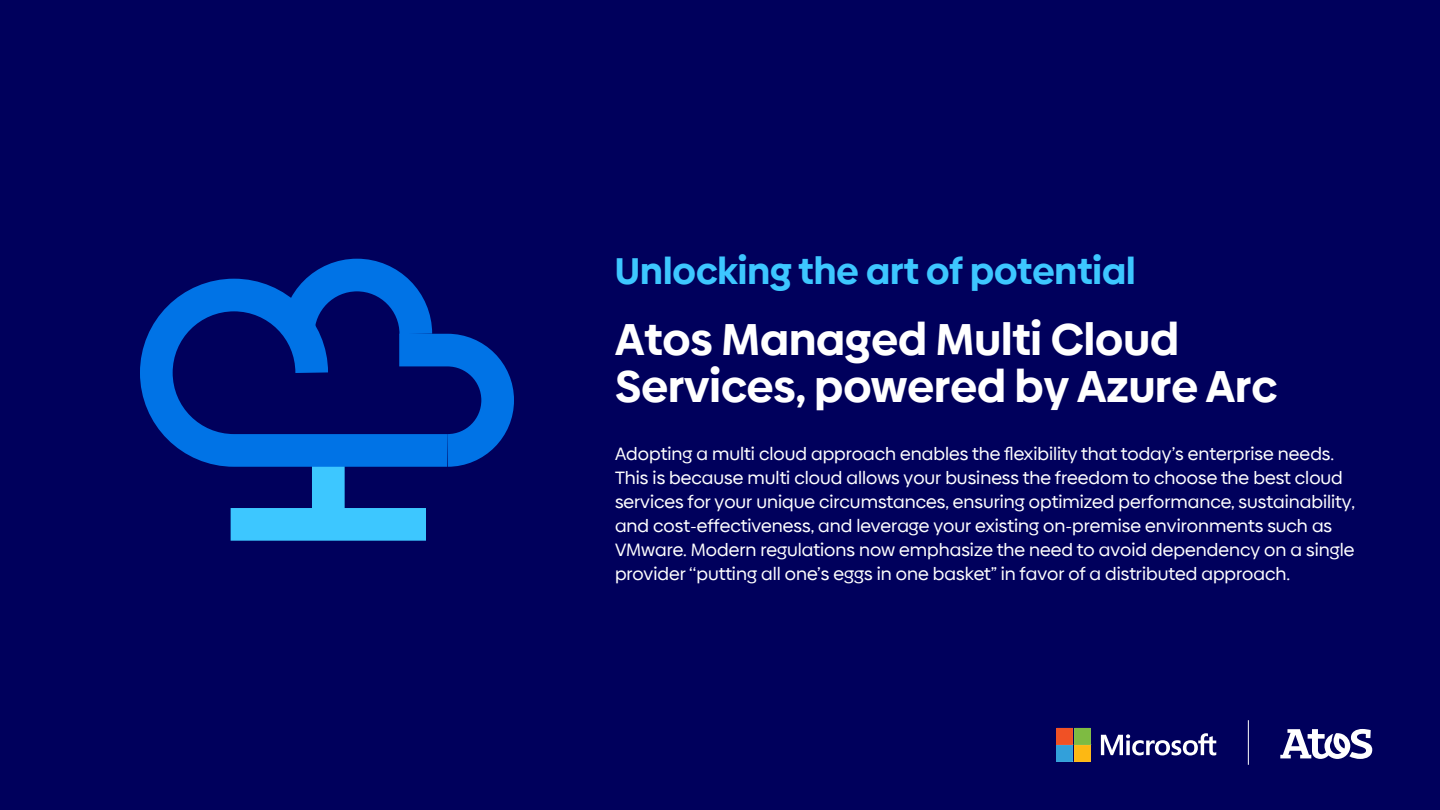
<style>
.page{position:relative;width:1440px;height:810px;background:#00005c}
.page>*{position:absolute;margin:0;border:0;box-sizing:border-box;transform-origin:0 0}
.t1{font:700 45px/47.4px "Biennale";color:#fff}
.t2{font:700 37.5px "Biennale";color:#3dc7ff}
.t3{font:18px/24px "Biennale";color:#fff}
</style>
<div class="page">
<svg style="left:1280px;top:729px;width:92px;height:30px"></svg>
<svg style="left:1101px;top:733px;width:115px;height:22px"></svg>
<svg style="left:1057px;top:728px;width:34px;height:34px"></svg>
<hr style="left:1248px;top:720px;width:1px;height:45px;background:#fff">
<div style="left:231px;top:508px;width:195px;height:33px;background:#3dc7ff"></div>
<div style="left:312px;top:446px;width:33px;height:90px;background:#3dc7ff"></div>
<svg style="left:335px;top:258px;width:179px;height:200px"></svg>
<svg style="left:140px;top:262px;width:340px;height:221px"></svg>
<h2 class="t2" style="left:615px;top:247px;width:522px">Unlocking the art of potential</h2>
<h1 class="t1" style="left:615px;top:315px;width:664px">Atos Managed Multi Cloud<br>Services, powered by Azure Arc</h1>
<p class="t3" style="left:615px;top:442px;width:742px">Adopting a multi cloud approach enables the flexibility that today’s enterprise needs.<br>This is because multi cloud allows your business the freedom to choose the best cloud services for your unique circumstances, ensuring optimized performance, sustainability, and cost-effectiveness, and leverage your existing on-premise environments such as VMware. Modern regulations now emphasize the need to avoid dependency on a single provider ‘‘putting all one’s eggs in one basket” in favor of a distributed approach.</p>
</div>
